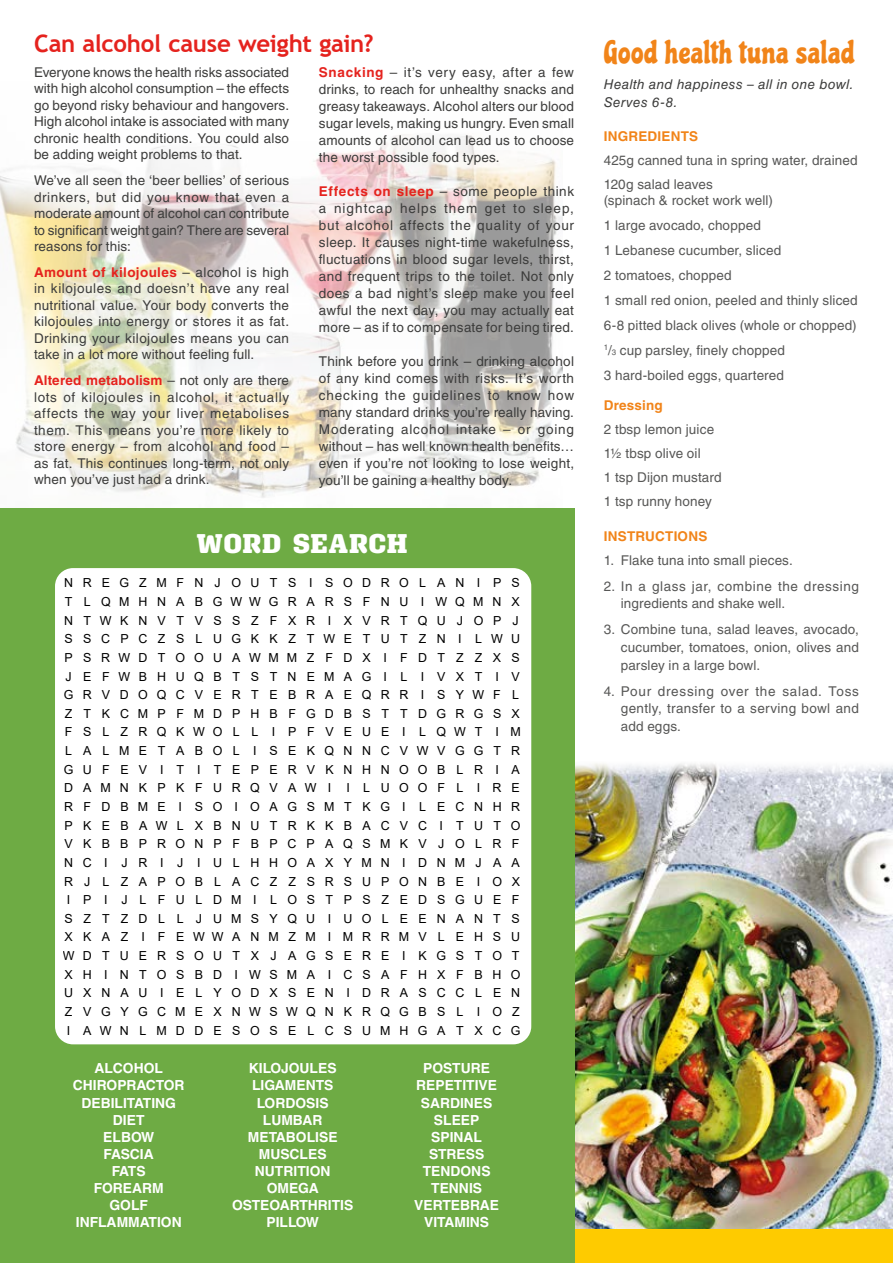
<style>
.page{position:relative;width:893px;height:1263px;background:#fff}
.page>*{position:absolute;margin:0;border:0;box-sizing:border-box;transform-origin:0 0}
.t1{font:31.5px "Chicle";letter-spacing:.015em;color:#f18419}
.t2{font:900 27px "Aglet Slab";letter-spacing:.025em;color:#fff}
.t3{font:700 24px "Trebuchet MS";letter-spacing:-.015em;color:#e5231e}
.t4{font:700 13.8px/17.1px "Helvetica LT Std";color:#fff;text-align:center}
.t5{font:13.5px/16.5px "Helvetica LT Std";letter-spacing:.01em;color:#3c3c3b;text-align:justify}
.t6{font:13.5px/25px "Helvetica LT Std";letter-spacing:.01em;color:#575756}
.t7{font:13.5px/17.5px "Helvetica LT Std";letter-spacing:.035em;color:#575756}
.t8{font:italic 13.5px/17.5px "Helvetica LT Std";letter-spacing:.025em;color:#3c3c3b}
.t9{font:700 13.5px "Helvetica LT Std";letter-spacing:.015em;color:#f18419}
.t10{font:12.45px/18.6px "Arial";letter-spacing:.805em;color:#000;text-align:center}
.s1{font-weight:700;color:#e5231e}
.s2{font-size:7.8px}
</style>
<div class="page">
<div style="left:574px;top:1229px;width:319px;height:34px;background:#fecb00"></div>
<img style="left:0;top:134px;width:563px;height:375px">
<img style="left:574px;top:760px;width:319px;height:469px">
<div style="left:0;top:509px;width:574px;height:754px;background:#6eab44"></div>
<div style="left:55px;top:568px;width:476px;height:476px;background:#fff;border-radius:18px"></div>
<h3 class="t3" style="left:34px;top:28px;width:341px">Can alcohol cause weight gain?</h3>
<p class="t5" style="left:34px;top:64px;width:257px">Everyone knows the health risks associated with high alcohol consumption – the effects go beyond risky behaviour and hangovers.<br>High alcohol intake is associated with many chronic health conditions. You could also be adding weight problems to that.</p>
<p class="t5" style="left:34px;top:172px;width:257px">We’ve all seen the ‘beer bellies’ of serious drinkers, but did you know that even a moderate amount of alcohol can contribute to significant weight gain? There are several reasons for this:</p>
<p class="t5" style="left:34px;top:264px;width:257px"><span class="s1">Amount of kilojoules</span> – alcohol is high in kilojoules and doesn’t have any real nutritional value. Your body converts the kilojoules into energy or stores it as fat.<br>Drinking your kilojoules means you can take in a lot more without feeling full.</p>
<p class="t5" style="left:34px;top:372px;width:257px"><span class="s1">Altered metabolism</span> – not only are there lots of kilojoules in alcohol, it actually affects the way your liver metabolises them. This means you’re more likely to store energy – from alcohol and food – as fat. This continues long-term, not only when you’ve just had a drink.</p>
<p class="t5" style="left:319px;top:63px;width:257px;line-height:17px"><span class="s1">Snacking</span> – it’s very easy, after a few drinks, to reach for unhealthy snacks and greasy takeaways. Alcohol alters our blood sugar levels, making us hungry. Even small amounts of alcohol can lead us to choose the worst possible food types.</p>
<p class="t5" style="left:319px;top:182px;width:257px;line-height:17px"><span class="s1">Effects on sleep</span> – some people think a nightcap helps them get to sleep, but alcohol affects the quality of your sleep. It causes night-time wakefulness, fluctuations in blood sugar levels, thirst, and frequent trips to the toilet. Not only does a bad night’s sleep make you feel awful the next day, you may actually eat more – as if to compensate for being tired.</p>
<p class="t5" style="left:319px;top:352px;width:257px;line-height:17px">Think before you drink – drinking alcohol of any kind comes with risks. It’s worth checking the guidelines to know how many standard drinks you’re really having.<br>Moderating alcohol intake – or going without – has well known health benefits… even if you’re not looking to lose weight, you’ll be gaining a healthy body.</p>
<h2 class="t2" style="left:197px;top:528px;width:212px">WORD SEARCH</h2>
<p class="t10" style="left:63px;top:574px;width:460px">NREGZMFNJOUTS I SODROLAN I PS<br>T LQMHNABGWWGRARSFNU IWQMNX<br>NTWKNVTVSSZFXR I XVRTQUJOPJ<br>SSCPCZSLUGKKZTWETUTZN I LWU<br>PSRWDTOOUAWMMZFDX I FDTZZXS<br>JEFWBHUQBTSTNEMAG I L I VXT I V<br>GRVDOQCVERTEBRAEQRR I SYWF L<br>ZTKCMPFMDPHBFGDBSTTDGRGSX<br>FSLZRQKWOLL I PFVEUE I LQWT IM<br>LALMETABOL I SEKQNNCVWVGGTR<br>GUFEV I T I TEPERVKNHNOOBLR I A<br>DAMNKPKFURQVAWI I LUOOFL I RE<br>RFDBME I SO I OAGSMTKG I LECNHR<br>PKEBAWLXBNUTRKKBACVC I TUTO<br>VKBBPRONPFBPCPAQSMKVJOLRF<br>NC I JR I J I ULHHOAXYMN I DNMJAA<br>RJ LZAPOBLACZZSRSUPONBE I OX<br>I P I J LFULDMI LOSTPSZEDSGUEF<br>SZTZDL L JUMSYQU I UOLEENANTS<br>XKAZ I FEWWANMZM I MRRMVLEHSU<br>WDTUERSOUTXJ AGSERE I KGSTOT<br>XH I NTOSBD IWSMA I CSAFHXFBHO<br>UXNAU I ELYODXSEN I DRASCCLEN<br>ZVGYGCMEXNWSWQNKRQGBSL I OZ<br>I AWNLMDDESOSELCSUMHGATXCG</p>
<p class="t4" style="left:73px;top:1060px;width:113px">ALCOHOL<br>CHIROPRACTOR<br>DEBILITATING<br>DIET<br>ELBOW<br>FASCIA<br>FATS<br>FOREARM<br>GOLF<br>INFLAMMATION</p>
<p class="t4" style="left:232px;top:1060px;width:123px">KILOJOULES<br>LIGAMENTS<br>LORDOSIS<br>LUMBAR<br>METABOLISE<br>MUSCLES<br>NUTRITION<br>OMEGA<br>OSTEOARTHRITIS<br>PILLOW</p>
<p class="t4" style="left:414px;top:1060px;width:87px">POSTURE<br>REPETITIVE<br>SARDINES<br>SLEEP<br>SPINAL<br>STRESS<br>TENDONS<br>TENNIS<br>VERTEBRAE<br>VITAMINS</p>
<h1 class="t1" style="left:604px;top:34px;width:252px">Good health tuna salad</h1>
<p class="t8" style="left:604px;top:75px;width:251px">Health and happiness – all in one bowl.<br>Serves 6-8.</p>
<p class="t9" style="left:604px;top:128px;width:96px">INGREDIENTS</p>
<p class="t6" style="left:604px;top:149px;width:255px;line-height:23.5px">425g canned tuna in spring water, drained<br>120g salad leaves</p>
<p class="t6" style="left:604px;top:187px;width:255px">(spinach &amp; rocket work well)<br>1 large avocado, chopped<br>1 Lebanese cucumber, sliced<br>2 tomatoes, chopped<br>1 small red onion, peeled and thinly sliced<br>6-8 pitted black olives (whole or chopped)<br><sup>1</sup>/<span class="s2">3</span> cup parsley, finely chopped<br>3 hard-boiled eggs, quartered</p>
<p class="t9" style="left:604px;top:397px;width:60px">Dressing</p>
<p class="t6" style="left:604px;top:417px;width:119px;line-height:24px">2 tbsp lemon juice<br>1½ tbsp olive oil<br>1 tsp Dijon mustard<br>1 tsp runny honey</p>
<p class="t9" style="left:604px;top:528px;width:105px">INSTRUCTIONS</p>
<p class="t6" style="left:604px;top:547px;width:191px">1. Flake tuna into small pieces.</p>
<p class="t7" style="left:621px;top:577px;width:240px;text-indent:-17px">2. In a glass jar, combine the dressing ingredients and shake well.</p>
<p class="t6" style="left:621px;top:621px;width:240px;line-height:17.5px;text-align:justify;text-indent:-17px">3. Combine tuna, salad leaves, avocado, cucumber, tomatoes, onion, olives and parsley in a large bowl.</p>
<p class="t6" style="left:621px;top:682px;width:240px;line-height:17.5px;text-align:justify;text-indent:-17px">4. Pour dressing over the salad. Toss gently, transfer to a serving bowl and add eggs.</p>
</div>
